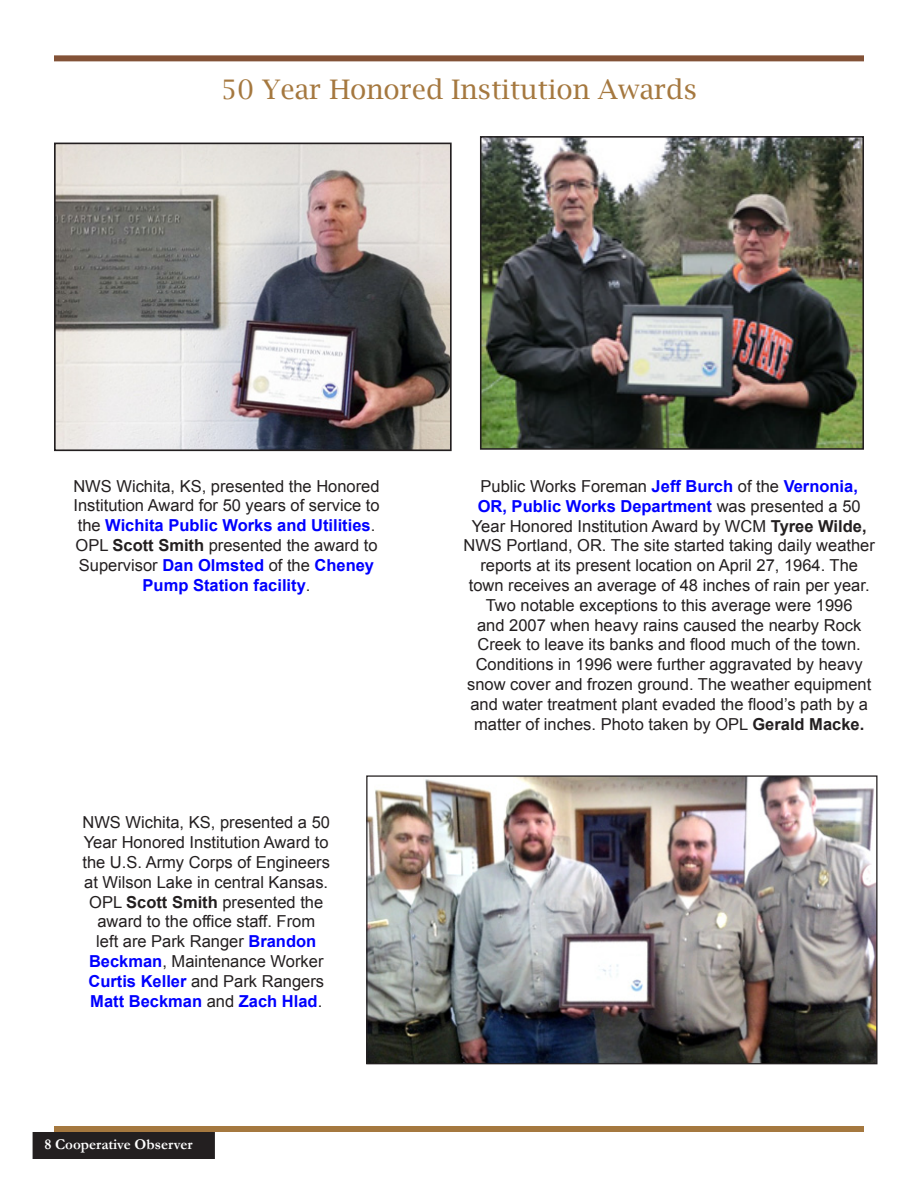
<style>
.page{position:relative;width:918px;height:1188px;background:#fff}
.page>*{position:absolute;margin:0;border:0;box-sizing:border-box;transform-origin:0 0}
.Headline{font:27px "Lucida Bright";color:#a5783f}
.cap1{font:16.5px/19.8px "Arial";color:#231f20;text-align:center}
.t1{font:700 15px "Garamond";color:#fff}
.s1{font-weight:700;color:#00f}
.s2{font-weight:700}
</style>
<div class="page">
<div style="left:33px;top:1133px;width:181px;height:25px;background:#231f20"></div>
<div style="left:33px;top:1132px;width:182px;height:27px;border:2px solid #231f20"></div>
<div style="left:54px;top:1126px;width:810px;height:6px;background:#a5783f"></div>
<div style="left:54px;top:55px;width:810px;height:6px;background:#835237"></div>
<img style="left:483px;top:139px;width:378px;height:308px">
<div style="left:480px;top:136px;width:384px;height:314px;border:2px solid #231f20"></div>
<img style="left:368px;top:777px;width:508px;height:285px">
<div style="left:366px;top:775px;width:512px;height:289px;border:1px solid #231f20"></div>
<img style="left:57px;top:146px;width:392px;height:302px">
<div style="left:54px;top:143px;width:398px;height:308px;border:2px solid #231f20"></div>
<p class="Headline" style="left:221px;top:74px;width:478px">50 Year Honored Institution Awards</p>
<p class="cap1" style="left:73px;top:476px;width:308px">NWS Wichita, KS, presented the Honored Institution Award for 50 years of service to the <span class="s1">Wichita Public Works and Utilities</span>.<br>OPL <span class="s2">Scott Smith</span> presented the award to Supervisor <span class="s1">Dan Olmsted</span> of the <span class="s1">Cheney Pump Station facility</span>.</p>
<p class="cap1" style="left:82px;top:813px;width:249px">NWS Wichita, KS, presented a 50<br>Year Honored Institution Award to the U.S. Army Corps of Engineers at Wilson Lake in central Kansas.<br>OPL <span class="s2">Scott Smith</span> presented the award to the office staff. From<br>left are Park Ranger <span class="s1">Brandon<br>Beckman</span>, Maintenance Worker<br><span class="s1">Curtis Keller</span> and Park Rangers<br><span class="s1">Matt Beckman</span> and <span class="s1">Zach Hlad</span>.</p>
<p class="t1" style="left:44px;top:1134px;width:150px">8 Cooperative Observer</p>
<p class="cap1" style="left:464px;top:476px;width:413px">Public Works Foreman <span class="s1">Jeff Burch</span> of the <span class="s1">Vernonia,<br>OR, Public Works Department</span> was presented a 50<br>Year Honored Institution Award by WCM <span class="s2">Tyree Wilde, </span>NWS Portland, OR. The site started taking daily weather reports at its present location on April 27, 1964. The town receives an average of 48 inches of rain per year.<br>Two notable exceptions to this average were 1996<br>and 2007 when heavy rains caused the nearby Rock Creek to leave its banks and flood much of the town.<br>Conditions in 1996 were further aggravated by heavy snow cover and frozen ground. The weather equipment and water treatment plant evaded the flood’s path by a matter of inches. Photo taken by OPL <span class="s2">Gerald Macke.</span></p>
</div>
